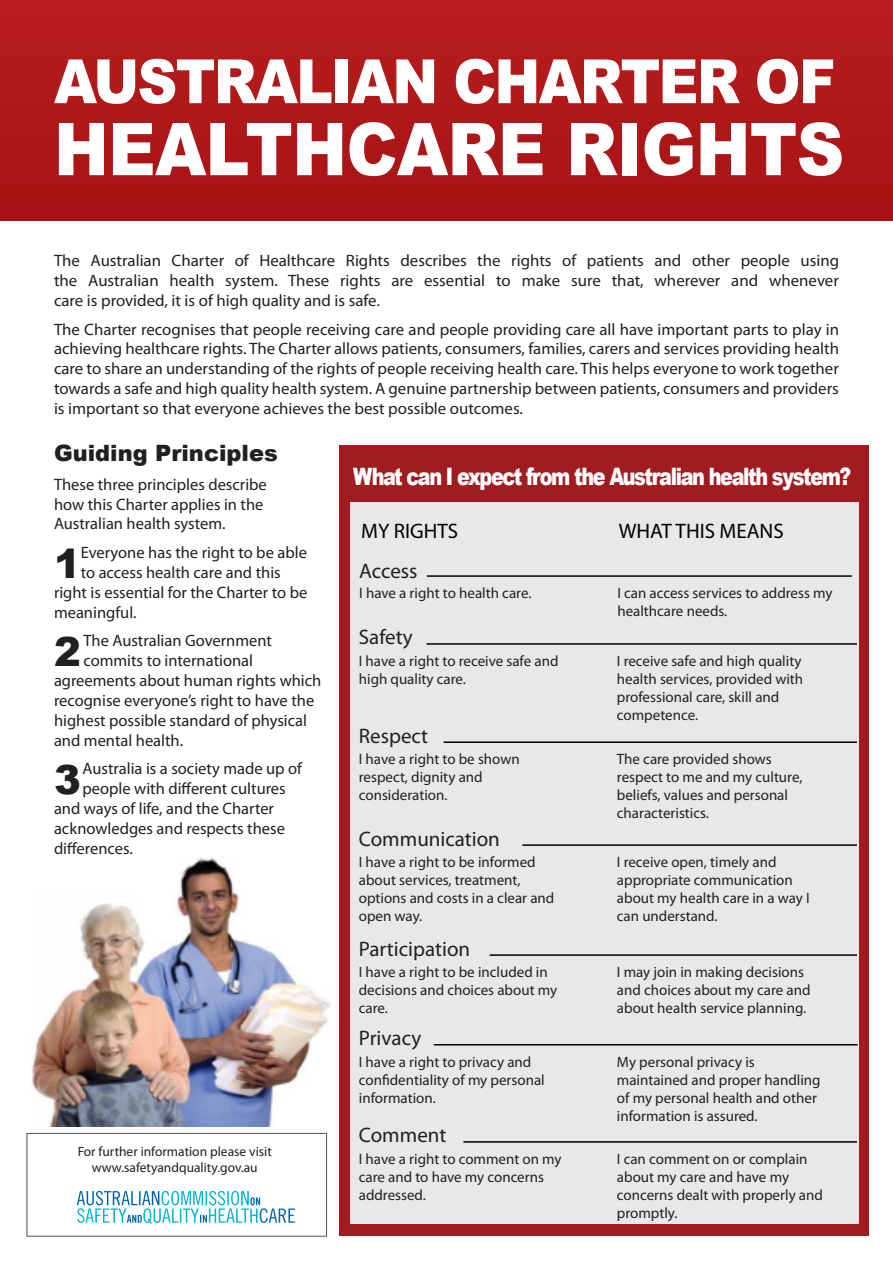
<style>
.page{position:relative;width:893px;height:1263px;background:#fff}
.page>*{position:absolute;margin:0;border:0;box-sizing:border-box;transform-origin:0 0}
.t1{font:900 72.9px "Arial";letter-spacing:-.01em;color:#fff;scale:.9 1}
.t2{font:900 61.05px "Arial";letter-spacing:-.03em;color:#fff;scale:.9 1}
.t3{font:900 40.2px "Arial";color:#221f1f}
.t4{font:900 24px "Arial";letter-spacing:-.07em;color:#fff;scale:.8 1}
.t5{font:900 22.5px "Arial";color:#221f1f}
.t6{font:21px "Myriad Pro";color:#221f1f}
.t7{font:21px "Myriad Pro";color:#010102}
.t8{font:16.5px/19.8px "Myriad Pro";color:#221f1f;text-align:justify}
.t9{font:15px/18px "Myriad Pro";color:#221f1f}
.t10{font:13.5px/16.2px "Myriad Pro";color:#221f1f;text-align:center}
</style>
<div class="page">
<div style="left:339px;top:446px;width:530px;height:790px;background:#a11c20"></div>
<div style="left:350px;top:503px;width:508px;height:721px;background:#e8e8e8"></div>
<div style="left:0;top:0;width:893px;height:220px;background:#af1819"></div>
<hr style="left:426px;top:643px;width:431px;height:2px;background:#010102">
<hr style="left:444px;top:741px;width:413px;height:2px;background:#010102">
<hr style="left:522px;top:844px;width:335px;height:2px;background:#010102">
<hr style="left:490px;top:954px;width:367px;height:2px;background:#010102">
<hr style="left:434px;top:1044px;width:423px;height:1px;background:#010102">
<hr style="left:463px;top:1141px;width:394px;height:2px;background:#010102">
<hr style="left:427px;top:575px;width:425px;height:2px;background:#010102">
<img style="left:32px;top:857px;width:299px;height:270px">
<svg style="left:77px;top:1191px;width:218px;height:33px"></svg>
<h2 class="t2" style="left:54px;top:59px;width:870px">AUSTRALIAN CHARTER OF</h2>
<h1 class="t1" style="left:54px;top:122px;width:879px">HEALTHCARE RIGHTS</h1>
<p class="t8" style="left:54px;top:252px;width:787px">The Australian Charter of Healthcare Rights describes the rights of patients and other people using the Australian health system. These rights are essential to make sure that, wherever and whenever care is provided, it is of high quality and is safe.</p>
<p class="t8" style="left:54px;top:320px;width:787px">The Charter recognises that people receiving care and people providing care all have important parts to play in achieving healthcare rights. The Charter allows patients, consumers, families, carers and services providing health care to share an understanding of the rights of people receiving health care. This helps everyone to work together towards a safe and high quality health system. A genuine partnership between patients, consumers and providers is important so that everyone achieves the best possible outcomes.</p>
<h3 class="t5" style="left:54px;top:445px;width:225px">Guiding Principles</h3>
<p class="t8" style="left:54px;top:476px;width:214px;text-align:left">These three principles describe how this Charter applies in the<br>Australian health system.</p>
<h3 class="t3" style="left:54px;top:549px;width:28px">1</h3>
<p class="t8" style="left:81px;top:544px;width:228px">Everyone has the right to be able</p>
<p class="t8" style="left:81px;top:564px;width:201px">to access health care and this</p>
<p class="t8" style="left:54px;top:584px;width:255px">right is essential for the Charter to be</p>
<p class="t8" style="left:54px;top:604px;width:84px">meaningful.</p>
<h3 class="t3" style="left:54px;top:637px;width:28px">2</h3>
<p class="t8" style="left:83px;top:632px;width:190px">The Australian Government</p>
<p class="t8" style="left:83px;top:652px;width:171px">commits to international</p>
<p class="t8" style="left:54px;top:672px;width:269px">agreements about human rights which</p>
<p class="t8" style="left:54px;top:692px;width:262px">recognise everyone’s right to have the</p>
<p class="t8" style="left:54px;top:712px;width:254px">highest possible standard of physical</p>
<p class="t8" style="left:54px;top:731px;width:131px">and mental health.</p>
<h3 class="t3" style="left:54px;top:765px;width:28px">3</h3>
<p class="t8" style="left:83px;top:760px;width:221px">Australia is a society made up of</p>
<p class="t8" style="left:83px;top:780px;width:205px">people with different cultures</p>
<p class="t8" style="left:54px;top:800px;width:222px">and ways of life, and the Charter</p>
<p class="t8" style="left:54px;top:820px;width:232px">acknowledges and respects these</p>
<p class="t8" style="left:54px;top:839px;width:80px">differences.</p>
<p class="t10" style="left:78px;top:1145px;width:196px">For further information please visit www.safetyandquality.gov.au</p>
<h3 class="t4" style="left:353px;top:467px;width:624px">What can I expect from the Australian health system?</h3>
<p class="t7" style="left:361px;top:523px;width:98px">MY RIGHTS</p>
<p class="t7" style="left:619px;top:523px;width:166px">WHAT THIS MEANS</p>
<p class="t6" style="left:359px;top:562px;width:60px">Access</p>
<p class="t9" style="left:359px;top:585px;width:174px">I have a right to health care.</p>
<p class="t9" style="left:617px;top:585px;width:217px">I can access services to address my healthcare needs.</p>
<p class="t6" style="left:359px;top:629px;width:55px">Safety</p>
<p class="t9" style="left:359px;top:653px;width:201px">I have a right to receive safe and high quality care.</p>
<p class="t9" style="left:617px;top:653px;width:188px">I receive safe and high quality health services, provided with professional care, skill and competence.</p>
<p class="t6" style="left:359px;top:727px;width:71px">Respect</p>
<p class="t9" style="left:359px;top:751px;width:162px">I have a right to be shown respect, dignity and consideration.</p>
<p class="t9" style="left:617px;top:751px;width:187px">The care provided shows respect to me and my culture, beliefs, values and personal characteristics.</p>
<p class="t6" style="left:359px;top:830px;width:143px">Communication</p>
<p class="t9" style="left:359px;top:854px;width:197px">I have a right to be informed about services, treatment, options and costs in a clear and open way.</p>
<p class="t9" style="left:617px;top:854px;width:194px">I receive open, timely and appropriate communication about my health care in a way I can understand.</p>
<p class="t6" style="left:359px;top:941px;width:113px">Participation</p>
<p class="t9" style="left:359px;top:964px;width:200px">I have a right to be included in decisions and choices about my care.</p>
<p class="t9" style="left:617px;top:964px;width:195px">I may join in making decisions and choices about my care and about health service planning.</p>
<p class="t6" style="left:359px;top:1030px;width:64px">Privacy</p>
<p class="t9" style="left:359px;top:1054px;width:187px">I have a right to privacy and confidentiality of my personal information.</p>
<p class="t9" style="left:617px;top:1054px;width:205px">My personal privacy is maintained and proper handling of my personal health and other information is assured.</p>
<p class="t6" style="left:359px;top:1127px;width:89px">Comment</p>
<p class="t9" style="left:359px;top:1151px;width:204px">I have a right to comment on my care and to have my concerns addressed.</p>
<p class="t9" style="left:617px;top:1151px;width:207px">I can comment on or complain about my care and have my concerns dealt with properly and promptly.</p>
</div>
